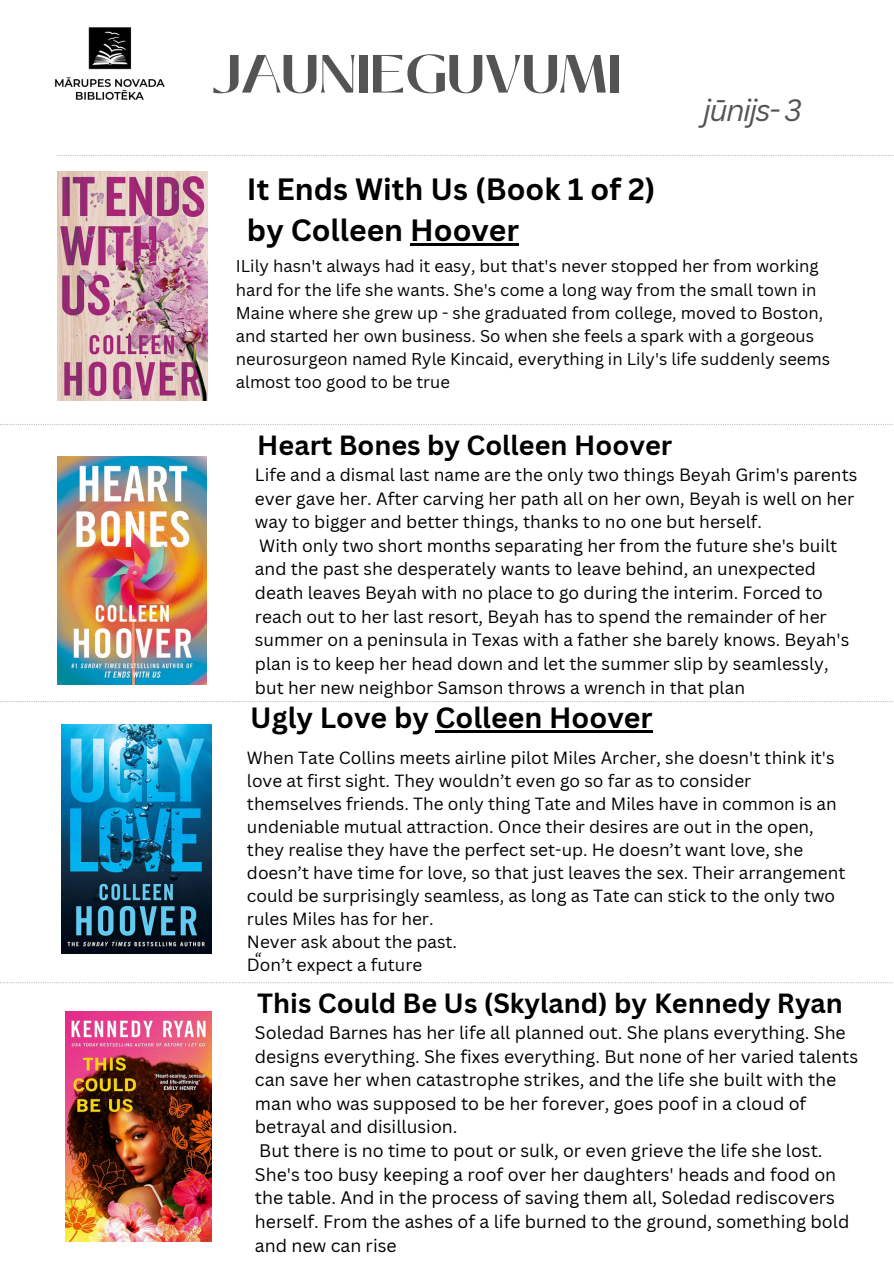
<style>
.page{position:relative;width:894px;height:1264px;background:#fff}
.page>*{position:absolute;margin:0;border:0;box-sizing:border-box;transform-origin:0 0}
.t1{font:700 53.55px "Black Mango";color:#545454}
.t2{font:700 30px/41.7px "Canva Sans";color:#000}
.t3{font:italic 30px "Canva Sans";letter-spacing:-.055em;color:#545454}
.t4{font:700 28.5px "Canva Sans";color:#000}
.t5{font:700 27px "Canva Sans";color:#000}
.t6{font:17.7px/23.7px "Canva Sans";color:#000}
.t7{font:17.25px/23.7px "Canva Sans";color:#000}
.t8{font:17.1px/23px "Canva Sans";color:#000}
.t9{font:16.65px/23.1px "Canva Sans";color:#000}
.t10{font:15.75px "Canva Sans";color:#000}
</style>
<div class="page">
<svg style="left:57px;top:155px;width:836px;height:1px"></svg>
<svg style="left:0;top:701px;width:892px;height:1px"></svg>
<svg style="left:0;top:982px;width:892px;height:1px"></svg>
<svg style="left:0;top:424px;width:892px;height:1px"></svg>
<img style="left:54px;top:27px;width:111px;height:73px">
<img style="left:57px;top:171px;width:151px;height:229px">
<img style="left:57px;top:456px;width:150px;height:229px">
<img style="left:62px;top:724px;width:149px;height:229px">
<img style="left:66px;top:1011px;width:145px;height:229px">
<hr style="left:435px;top:730px;width:217px;height:2px;background:#000">
<hr style="left:410px;top:243px;width:109px;height:3px;background:#000">
<h2 class="t1" style="left:212px;top:34px;width:411px">JAUNIEGUVUMI</h2>
<h2 class="t2" style="left:247px;top:167px;width:410px">It Ends With Us (Book 1 of 2) by Colleen Hoover</h2>
<p class="t3" style="left:702px;top:89px;width:100px">jūnijs- 3</p>
<h4 class="t9" style="left:236px;top:254px;width:595px">ILily hasn't always had it easy, but that's never stopped her from working hard for the life she wants. She's come a long way from the small town in Maine where she grew up - she graduated from college, moved to Boston, and started her own business. So when she feels a spark with a gorgeous neurosurgeon named Ryle Kincaid, everything in Lily's life suddenly seems almost too good to be true</h4>
<h4 class="t5" style="left:257px;top:426px;width:416px">Heart Bones by Colleen Hoover</h4>
<p class="t7" style="left:255px;top:462px;width:603px">Life and a dismal last name are the only two things Beyah Grim's parents ever gave her. After carving her path all on her own, Beyah is well on her way to bigger and better things, thanks to no one but herself.<br>With only two short months separating her from the future she's built and the past she desperately wants to leave behind, an unexpected death leaves Beyah with no place to go during the interim. Forced to reach out to her last resort, Beyah has to spend the remainder of her summer on a peninsula in Texas with a father she barely knows. Beyah's plan is to keep her head down and let the summer slip by seamlessly, but her new neighbor Samson throws a wrench in that plan</p>
<p class="t4" style="left:250px;top:697px;width:404px">Ugly Love by Colleen Hoover</p>
<h4 class="t8" style="left:247px;top:746px;width:600px">When Tate Collins meets airline pilot Miles Archer, she doesn't think it's love at first sight. They wouldn’t even go so far as to consider themselves friends. The only thing Tate and Miles have in common is an undeniable mutual attraction. Once their desires are out in the open, they realise they have the perfect set-up. He doesn’t want love, she doesn’t have time for love, so that just leaves the sex. Their arrangement could be surprisingly seamless, as long as Tate can stick to the only two rules Miles has for her.<br>Never ask about the past.<br>Don’t expect a future</h4>
<h2 class="t5" style="left:257px;top:984px;width:587px">This Could Be Us (Skyland) by Kennedy Ryan</h2>
<h4 class="t6" style="left:255px;top:1020px;width:604px">Soledad Barnes has her life all planned out. She plans everything. She designs everything. She fixes everything. But none of her varied talents can save her when catastrophe strikes, and the life she built with the man who was supposed to be her forever, goes poof in a cloud of betrayal and disillusion.<br>But there is no time to pout or sulk, or even grieve the life she lost.<br>She's too busy keeping a roof over her daughters' heads and food on the table. And in the process of saving them all, Soledad rediscovers herself. From the ashes of a life burned to the ground, something bold and new can rise</h4>
<h2 class="t10" style="left:255px;top:946px;width:9px">“</h2>
</div>
